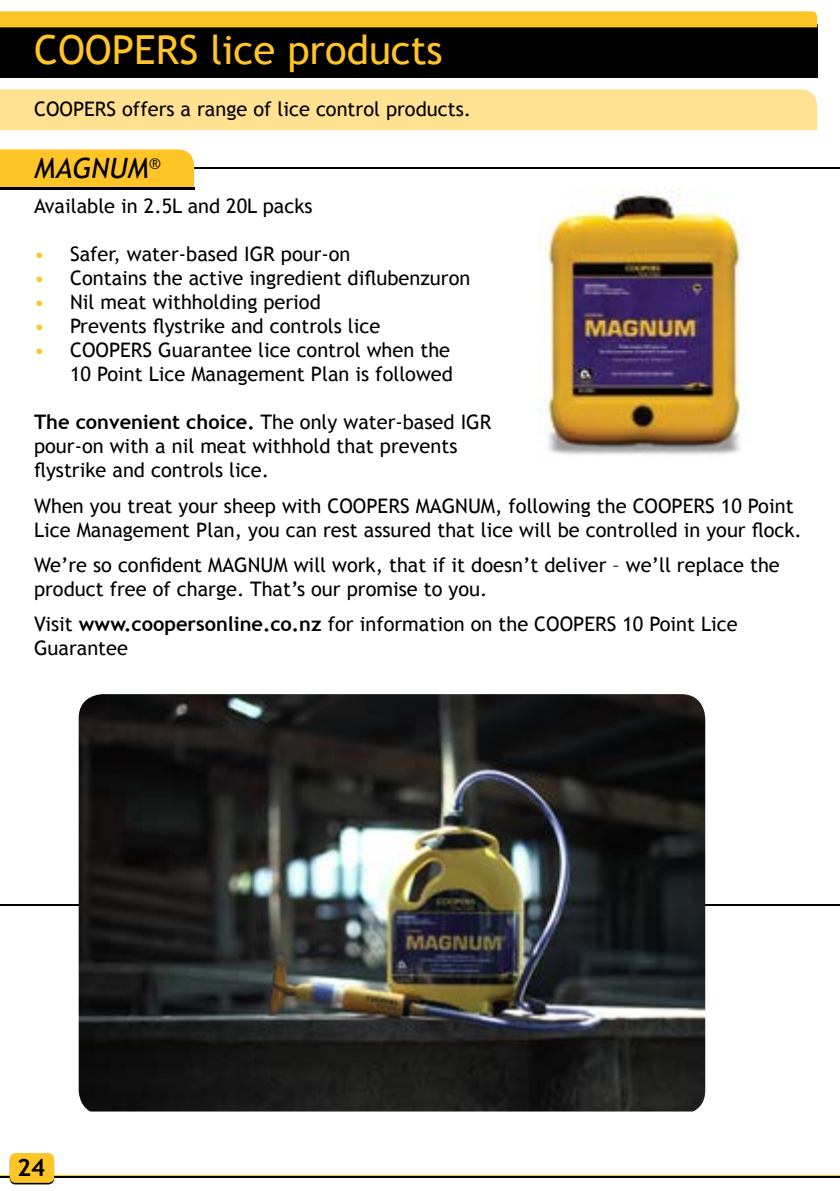
<style>
.page{position:relative;width:840px;height:1191px;background:#fff}
.page>*{position:absolute;margin:0;border:0;box-sizing:border-box;transform-origin:0 0}
.t1{font:40px "Trebuchet MS";color:#ffc425}
.t2{font:italic 28px "Trebuchet MS";color:#000}
.t3{font:700 24px "Trebuchet MS";color:#000}
.t4{font:20px/24px "Trebuchet MS";color:#000}
.s1{color:#ffc425}
.s2{font-weight:700}
</style>
<div class="page">
<hr style="left:0;top:1176px;width:839px;height:1px;background:#000">
<svg style="left:0;top:1175px;width:839px;height:1px"></svg>
<svg style="left:10px;top:1154px;width:44px;height:30px"></svg>
<div style="left:10px;top:1153px;width:44px;height:29px;background:#ffc425;border-radius:6px"></div>
<hr style="left:0;top:167px;width:839px;height:2px;background:#000">
<div style="left:0;top:149px;width:194px;height:38px;background:#ffc425"></div>
<hr style="left:0;top:187px;width:194px;height:2px;background:#000">
<div style="left:0;top:89px;width:816px;height:41px;background:#ffe192"></div>
<div style="left:0;top:24px;width:816px;height:53px;background:#000"></div>
<div style="left:0;top:11px;width:816px;height:16px;background:#ffc425"></div>
<img style="left:537px;top:187px;width:205px;height:268px">
<hr style="left:0;top:904px;width:839px;height:2px;background:#000">
<img style="left:79px;top:694px;width:625px;height:417px">
<h1 class="t1" style="left:34px;top:26px;width:410px">COOPERS lice products</h1>
<p class="t4" style="left:34px;top:97px;width:438px">COOPERS offers a range of lice control products.</p>
<h2 class="t2" style="left:34px;top:151px;width:128px">MAGNUM<sup>®</sup></h2>
<p class="t4" style="left:34px;top:194px;width:280px">Available in 2.5L and 20L packs</p>
<p class="t4" style="left:34px;top:242px;width:318px"><span class="s1">•</span> Safer, water-based IGR pour-on</p>
<p class="t4" style="left:34px;top:266px;width:437px"><span class="s1">•</span> Contains the active ingredient diflubenzuron</p>
<p class="t4" style="left:34px;top:290px;width:288px"><span class="s1">•</span> Nil meat withholding period</p>
<p class="t4" style="left:34px;top:314px;width:347px"><span class="s1">•</span> Prevents flystrike and controls lice</p>
<p class="t4" style="left:34px;top:338px;width:420px;text-align:right"><span class="s1">•</span> COOPERS Guarantee lice control when the<br>10 Point Lice Management Plan is followed</p>
<p class="t4" style="left:34px;top:410px;width:458px"><span class="s2">The convenient choice.</span> The only water-based IGR pour-on with a nil meat withhold that prevents flystrike and controls lice.</p>
<p class="t4" style="left:34px;top:494px;width:769px">When you treat your sheep with COOPERS MAGNUM, following the COOPERS 10 Point<br>Lice Management Plan, you can rest assured that lice will be controlled in your flock.</p>
<p class="t4" style="left:34px;top:553px;width:746px">We’re so confident MAGNUM will work, that if it doesn’t deliver – we’ll replace the product free of charge. That’s our promise to you.</p>
<p class="t4" style="left:34px;top:612px;width:704px">Visit <span class="s2">www.coopersonline.co.nz</span> for information on the COOPERS 10 Point Lice<br>Guarantee</p>
<p class="t3" style="left:17px;top:1152px;width:30px">24</p>
</div>
